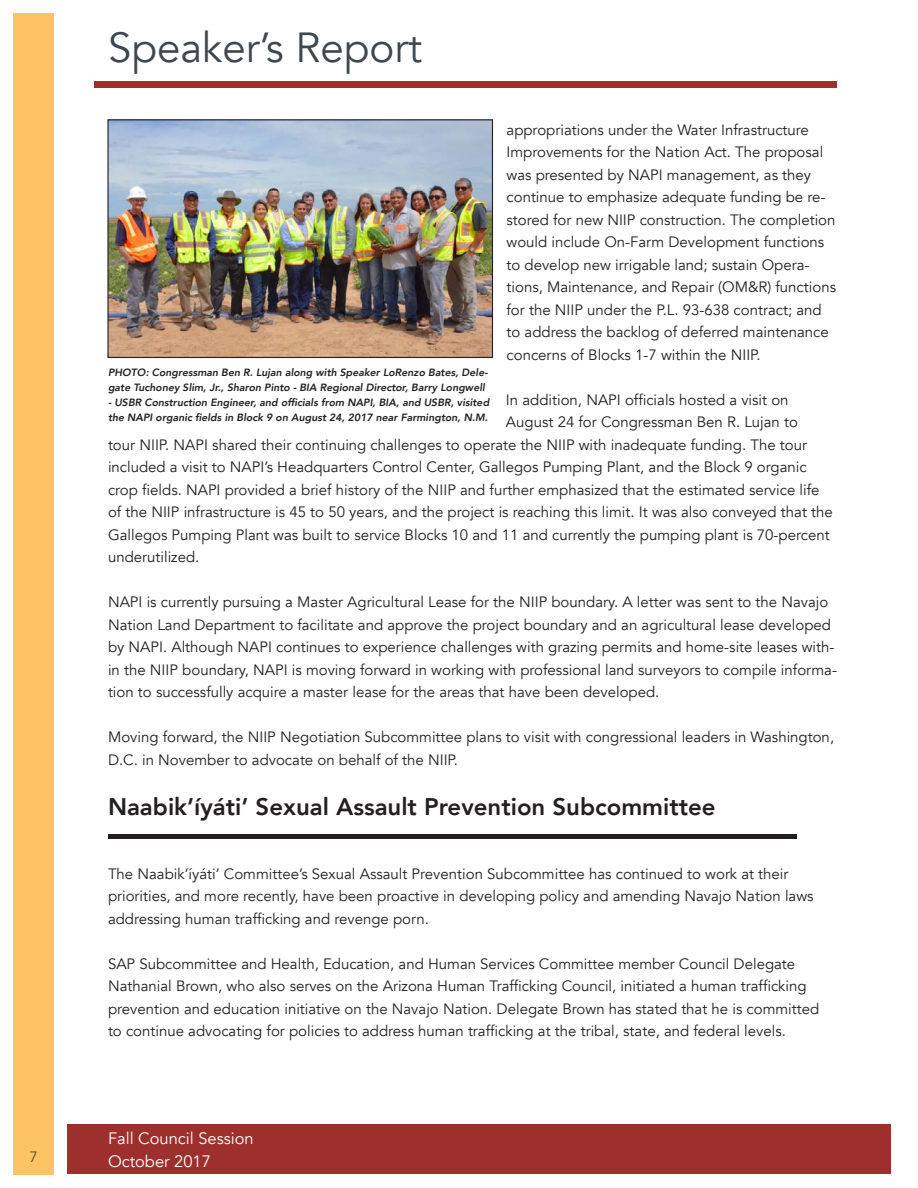
<style>
.page{position:relative;width:918px;height:1188px;background:#fff}
.page>*{position:absolute;margin:0;border:0;box-sizing:border-box;transform-origin:0 0}
.t1{font:42px "Avenir";color:#3d474e}
.t2{font:800 24px "Avenir";color:#231f20}
.t3{font:16.5px "Avenir";color:#fff}
.t4{font:15px/22.5px "Avenir";color:#231f20}
.t5{font:15px "Avenir";color:#4b4c4d}
.t6{font:italic 800 10.5px/15px "Avenir";color:#231f20}
</style>
<div class="page">
<div style="left:14px;top:14px;width:40px;height:1161px;background:#fec463"></div>
<div style="left:94px;top:81px;width:743px;height:6px;background:#9d302c"></div>
<div style="left:68px;top:1124px;width:823px;height:50px;background:#9d302c"></div>
<div style="left:108px;top:834px;width:688px;height:5px;background:#231f20"></div>
<img style="left:109px;top:121px;width:382px;height:235px">
<div style="left:107px;top:119px;width:386px;height:239px;border:1px solid #231f20"></div>
<h1 class="t1" style="left:108px;top:20px;width:316px">Speaker’s Report</h1>
<p class="t4" style="left:507px;top:119px;width:331px">appropriations under the Water Infrastructure Improvements for the Nation Act. The proposal was presented by NAPI management, as they continue to emphasize adequate funding be re&shy;stored for new NIIP construction. The completion would include On-Farm Development functions to develop new irrigable land; sustain Opera&shy;tions, Maintenance, and Repair (OM&amp;R) functions for the NIIP under the P.L. 93-638 contract; and to address the backlog of deferred maintenance concerns of Blocks 1-7 within the NIIP.</p>
<p class="t4" style="left:506px;top:389px;width:284px">In addition, NAPI officials hosted a visit on</p>
<p class="t4" style="left:506px;top:411px;width:294px">August 24 for Congressman Ben R. Lujan to</p>
<p class="t4" style="left:108px;top:434px;width:701px">tour NIIP. NAPI shared their continuing challenges to operate the NIIP with inadequate funding. The tour</p>
<p class="t4" style="left:108px;top:456px;width:700px">included a visit to NAPI’s Headquarters Control Center, Gallegos Pumping Plant, and the Block 9 organic</p>
<p class="t4" style="left:108px;top:479px;width:713px">crop fields. NAPI provided a brief history of the NIIP and further emphasized that the estimated service life</p>
<p class="t4" style="left:108px;top:501px;width:726px">of the NIIP infrastructure is 45 to 50 years, and the project is reaching this limit. It was also conveyed that the</p>
<p class="t4" style="left:108px;top:524px;width:723px">Gallegos Pumping Plant was built to service Blocks 10 and 11 and currently the pumping plant is 70-percent</p>
<p class="t4" style="left:108px;top:546px;width:93px">underutilized.</p>
<p class="t4" style="left:108px;top:591px;width:730px">NAPI is currently pursuing a Master Agricultural Lease for the NIIP boundary. A letter was sent to the Navajo Nation Land Department to facilitate and approve the project boundary and an agricultural lease developed by NAPI. Although NAPI continues to experience challenges with grazing permits and home-site leases with&shy;in the NIIP boundary, NAPI is moving forward in working with professional land surveyors to compile informa&shy;tion to successfully acquire a master lease for the areas that have been developed.</p>
<p class="t4" style="left:108px;top:726px;width:728px">Moving forward, the NIIP Negotiation Subcommittee plans to visit with congressional leaders in Washington,<br>D.C. in November to advocate on behalf of the NIIP.</p>
<p class="t6" style="left:108px;top:365px;width:381px">PHOTO: Congressman Ben R. Lujan along with Speaker LoRenzo Bates, Dele&shy;gate Tuchoney Slim, Jr., Sharon Pinto - BIA Regional Director, Barry Longwell</p>
<p class="t6" style="left:108px;top:395px;width:383px">- USBR Construction Engineer, and officials from NAPI, BIA, and USBR, visited the NAPI organic fields in Block 9 on August 24, 2017 near Farmington, N.M.</p>
<h2 class="t2" style="left:108px;top:791px;width:609px">Naabik’íyáti’ Sexual Assault Prevention Subcommittee</h2>
<p class="t4" style="left:108px;top:863px;width:707px">The Naabik’íyáti’ Committee’s Sexual Assault Prevention Subcommittee has continued to work at their priorities, and more recently, have been proactive in developing policy and amending Navajo Nation laws addressing human trafficking and revenge porn.</p>
<p class="t4" style="left:108px;top:953px;width:713px">SAP Subcommittee and Health, Education, and Human Services Committee member Council Delegate Nathanial Brown, who also serves on the Arizona Human Trafficking Council, initiated a human trafficking prevention and education initiative on the Navajo Nation. Delegate Brown has stated that he is committed to continue advocating for policies to address human trafficking at the tribal, state, and federal levels.</p>
<p class="t3" style="left:108px;top:1128px;width:147px">Fall Council Session</p>
<p class="t5" style="left:30px;top:1147px;width:10px">7</p>
<p class="t3" style="left:108px;top:1150px;width:104px">October 2017</p>
</div>
